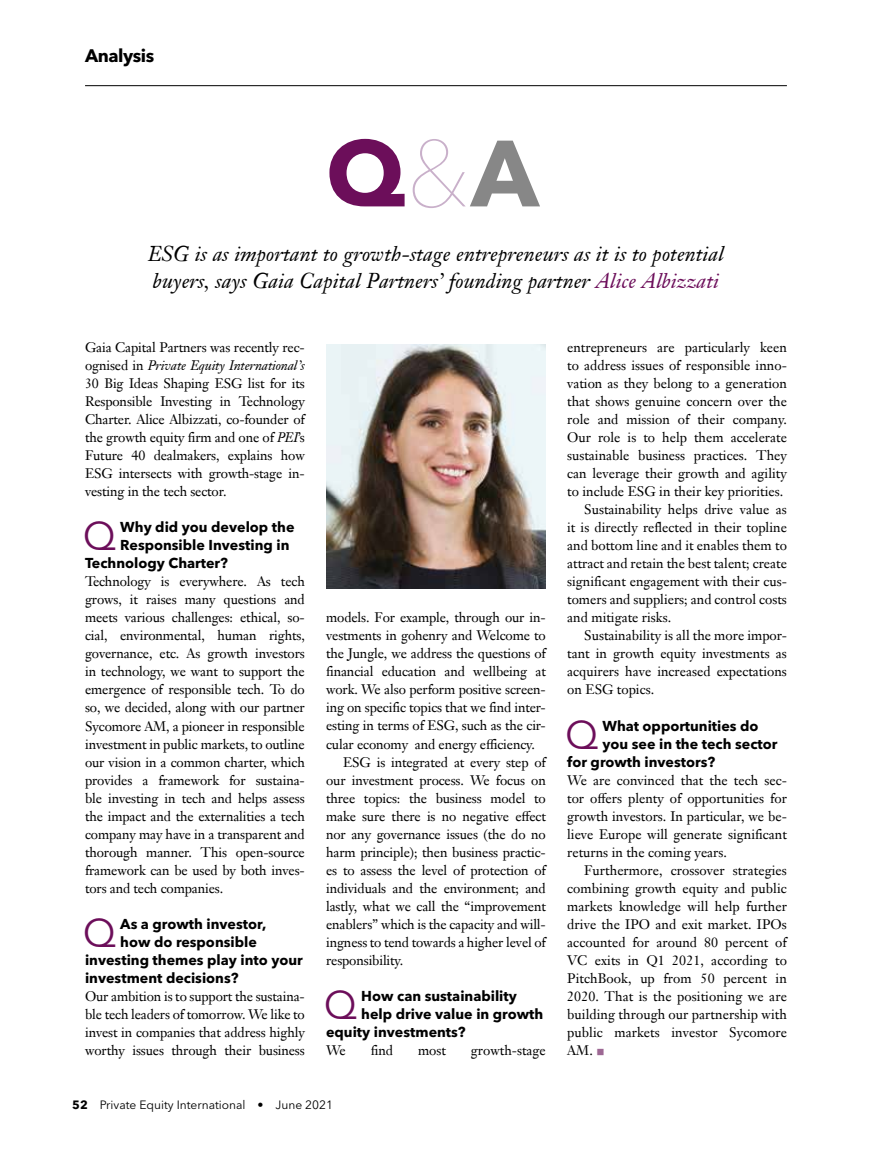
<style>
.page{position:relative;width:872px;height:1149px;background:#fff}
.page>*{position:absolute;margin:0;border:0;box-sizing:border-box;transform-origin:0 0}
.t1{font:700 92.85px "Avenir Next LT Pro";color:#6c0e5a}
.t2{font:39.6px "Avenir Next LT Pro";color:#6c0e5a}
.t3{font:italic 21px/27px "Janson Text LT Pro";letter-spacing:.005em;color:#000}
.t4{font:700 18px "Avenir Next LT Pro";letter-spacing:-.025em;color:#000}
.t5{font:700 14.25px "Avenir Next LT Pro";color:#000}
.t6{font:13.5px/18px "Janson Text LT Pro";letter-spacing:-.01em;color:#000;text-align:justify}
.t7{font:12px "Avenir Next LT Pro";color:#000}
.s1{font-weight:200;color:#c9b0ca}
.s2{color:#878787}
.s3{color:#6c0e5a}
.s4{font-style:italic}
.s5{font-weight:700}
.s6{color:#9d6894}
</style>
<div class="page">
<hr style="left:85px;top:85px;width:702px;height:1px;background:#000">
<img style="left:326px;top:344px;width:220px;height:244px">
<h3 class="t4" style="left:85px;top:45px;width:71px">Analysis</h3>
<h1 class="t1" style="left:326px;top:117px;width:214px">Q<span class="s1">&amp;</span><span class="s2">A</span></h1>
<h3 class="t3" style="left:148px;top:240px;width:577px">ESG is as important to growth-stage entrepreneurs as it is to potential buyers, says Gaia Capital Partners’ founding partner <span class="s3">Alice Albizzati</span></h3>
<p class="t6" style="left:85px;top:338px;width:221px">Gaia Capital Partners was recently rec&shy;ognised in <span class="s4">Private Equity International’s </span>30 Big Ideas Shaping ESG list for its Responsible Investing in Technology Charter. Alice Albizzati, co-founder of the growth equity firm and one of <span class="s4">PEI</span>’s Future 40 dealmakers, explains how ESG intersects with growth-stage in&shy;vesting in the tech sector.</p>
<h2 class="t2" style="left:83px;top:512px;width:35px">Q</h2>
<p class="t5" style="left:120px;top:518px;width:176px">Why did you develop the</p>
<p class="t5" style="left:120px;top:536px;width:171px">Responsible Investing in</p>
<p class="t5" style="left:85px;top:554px;width:144px">Technology Charter?</p>
<p class="t6" style="left:85px;top:572px;width:221px">Technology is everywhere. As tech grows, it raises many questions and meets various challenges: ethical, so&shy;cial, environmental, human rights, governance, etc. As growth investors in technology, we want to support the emergence of responsible tech. To do so, we decided, along with our partner Sycomore AM, a pioneer in responsible investment in public markets, to outline our vision in a common charter, which provides a framework for sustaina&shy;ble investing in tech and helps assess the impact and the externalities a tech company may have in a transparent and thorough manner. This open-source framework can be used by both inves&shy;tors and tech companies.</p>
<h2 class="t2" style="left:83px;top:908px;width:35px">Q</h2>
<p class="t5" style="left:120px;top:914px;width:147px">As a growth investor,</p>
<p class="t5" style="left:120px;top:932px;width:138px">how do responsible</p>
<p class="t5" style="left:85px;top:950px;width:219px">investing themes play into your</p>
<p class="t5" style="left:85px;top:968px;width:155px">investment decisions?</p>
<p class="t6" style="left:85px;top:986px;width:221px">Our ambition is to support the sustaina&shy;ble tech leaders of tomorrow. We like to invest in companies that address highly worthy issues through their business</p>
<p class="t6" style="left:326px;top:608px;width:221px">models. For example, through our in-</p>
<p class="t6" style="left:326px;top:626px;width:221px">vestments in gohenry and Welcome to</p>
<p class="t6" style="left:326px;top:644px;width:221px">the Jungle, we address the questions of</p>
<p class="t6" style="left:326px;top:662px;width:221px">financial education and wellbeing at</p>
<p class="t6" style="left:326px;top:680px;width:221px">work. We also perform positive screen-</p>
<p class="t6" style="left:326px;top:698px;width:221px">ing on specific topics that we find inter-</p>
<p class="t6" style="left:326px;top:716px;width:221px">esting in terms of ESG, such as the cir-</p>
<p class="t6" style="left:326px;top:734px;width:210px">cular economy and energy efficiency.</p>
<p class="t6" style="left:343px;top:752px;width:204px">ESG is integrated at every step of</p>
<p class="t6" style="left:326px;top:770px;width:221px">our investment process. We focus on</p>
<p class="t6" style="left:326px;top:788px;width:221px">three topics: the business model to</p>
<p class="t6" style="left:326px;top:806px;width:221px">make sure there is no negative effect</p>
<p class="t6" style="left:326px;top:824px;width:221px">nor any governance issues (the do no</p>
<p class="t6" style="left:326px;top:842px;width:221px">harm principle); then business practic-</p>
<p class="t6" style="left:326px;top:860px;width:221px">es to assess the level of protection of</p>
<p class="t6" style="left:326px;top:878px;width:221px">individuals and the environment; and</p>
<p class="t6" style="left:326px;top:896px;width:221px">lastly, what we call the “improvement</p>
<p class="t6" style="left:326px;top:914px;width:221px">enablers” which is the capacity and will-</p>
<p class="t6" style="left:326px;top:932px;width:221px">ingness to tend towards a higher level of</p>
<p class="t6" style="left:326px;top:950px;width:79px">responsibility.</p>
<h2 class="t2" style="left:324px;top:980px;width:35px">Q</h2>
<p class="t5" style="left:361px;top:986px;width:157px">How can sustainability</p>
<p class="t5" style="left:361px;top:1004px;width:183px">help drive value in growth</p>
<p class="t5" style="left:326px;top:1022px;width:141px">equity investments?</p>
<p class="t6" style="left:326px;top:1040px;width:21px">We</p>
<p class="t6" style="left:371px;top:1040px;width:24px">find</p>
<p class="t6" style="left:418px;top:1040px;width:29px">most</p>
<p class="t6" style="left:471px;top:1040px;width:77px">growth-stage</p>
<p class="t7" style="left:72px;top:1097px;width:262px"><span class="s5">52</span> Private Equity International • June 2021</p>
<p class="t6" style="left:567px;top:338px;width:221px">entrepreneurs are particularly keen</p>
<p class="t6" style="left:567px;top:356px;width:221px">to address issues of responsible inno-</p>
<p class="t6" style="left:567px;top:374px;width:221px">vation as they belong to a generation</p>
<p class="t6" style="left:567px;top:392px;width:221px">that shows genuine concern over the</p>
<p class="t6" style="left:567px;top:410px;width:221px">role and mission of their company.</p>
<p class="t6" style="left:567px;top:428px;width:221px">Our role is to help them accelerate</p>
<p class="t6" style="left:567px;top:446px;width:221px">sustainable business practices. They</p>
<p class="t6" style="left:567px;top:464px;width:221px">can leverage their growth and agility</p>
<p class="t6" style="left:567px;top:482px;width:217px">to include ESG in their key priorities.</p>
<p class="t6" style="left:584px;top:500px;width:204px">Sustainability helps drive value as</p>
<p class="t6" style="left:567px;top:518px;width:221px">it is directly reflected in their topline</p>
<p class="t6" style="left:567px;top:536px;width:221px">and bottom line and it enables them to</p>
<p class="t6" style="left:567px;top:554px;width:221px">attract and retain the best talent; create</p>
<p class="t6" style="left:567px;top:572px;width:221px">significant engagement with their cus-</p>
<p class="t6" style="left:567px;top:590px;width:221px">tomers and suppliers; and control costs</p>
<p class="t6" style="left:567px;top:608px;width:105px">and mitigate risks.</p>
<p class="t6" style="left:584px;top:626px;width:204px">Sustainability is all the more impor-</p>
<p class="t6" style="left:567px;top:644px;width:221px">tant in growth equity investments as</p>
<p class="t6" style="left:567px;top:662px;width:221px">acquirers have increased expectations</p>
<p class="t6" style="left:567px;top:680px;width:88px">on ESG topics.</p>
<h2 class="t2" style="left:565px;top:710px;width:35px">Q</h2>
<p class="t5" style="left:602px;top:716px;width:158px">What opportunities do</p>
<p class="t5" style="left:602px;top:734px;width:177px">you see in the tech sector</p>
<p class="t5" style="left:567px;top:752px;width:149px">for growth investors?</p>
<p class="t6" style="left:567px;top:770px;width:221px">We are convinced that the tech sec&shy;tor offers plenty of opportunities for growth investors. In particular, we be&shy;lieve Europe will generate significant returns in the coming years.</p>
<p class="t6" style="left:567px;top:860px;width:221px;text-indent:17px">Furthermore, crossover strategies combining growth equity and public markets knowledge will help further drive the IPO and exit market. IPOs accounted for around 80 percent of VC exits in Q1 2021, according to PitchBook, up from 50 percent in 2020. That is the positioning we are building through our partnership with public markets investor Sycomore AM. <span class="s6">■</span></p>
</div>
